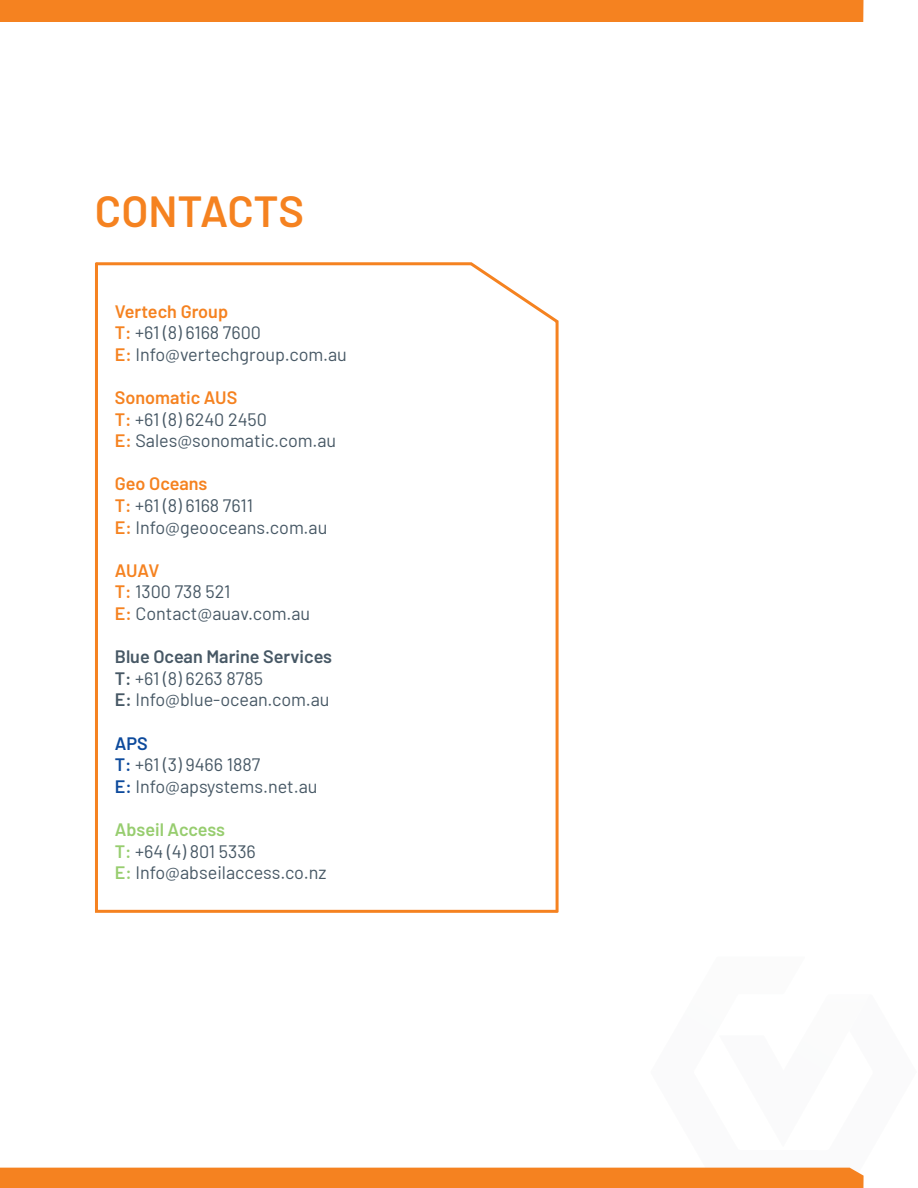
<style>
.page{position:relative;width:918px;height:1188px;background:#fff}
.page>*{position:absolute;margin:0;border:0;box-sizing:border-box;transform-origin:0 0}
.t1{font:600 43.5px "Barlow";letter-spacing:-.005em;color:#f58220}
.t2{font:18px "Barlow";color:#475865}
.t3{font:600 18px "Barlow";color:#f58220}
.t4{font:600 18px "Barlow";color:#475865}
.t5{font:600 18px "Barlow";letter-spacing:-.005em;color:#97cd6f}
.t6{font:600 18px "Barlow";color:#0d4a9c}
.s1{font-weight:600;color:#f58220}
.s2{font-weight:600}
.s3{font-weight:600;color:#0d4a9c}
.s4{font-weight:600;color:#97cd6f}
</style>
<div class="page">
<svg style="left:95px;top:262px;width:464px;height:651px"></svg>
<div style="left:0;top:1167px;width:864px;height:21px;background:#f58220"></div>
<div style="left:0;top:0;width:864px;height:22px;background:#f58220"></div>
<p class="t1" style="left:95px;top:179px;width:211px">CONTACTS</p>
<p class="t3" style="left:115px;top:298px;width:115px">Vertech Group</p>
<p class="t2" style="left:115px;top:320px;width:148px"><span class="s1">T:</span> +61 (8) 6168 7600</p>
<p class="t2" style="left:115px;top:341px;width:234px"><span class="s1">E:</span> Info@vertechgroup.com.au</p>
<p class="t3" style="left:115px;top:384px;width:124px">Sonomatic AUS</p>
<p class="t2" style="left:115px;top:406px;width:154px"><span class="s1">T:</span> +61 (8) 6240 2450</p>
<p class="t2" style="left:115px;top:428px;width:223px"><span class="s1">E:</span> Sales@sonomatic.com.au</p>
<p class="t3" style="left:115px;top:471px;width:94px">Geo Oceans</p>
<p class="t2" style="left:115px;top:493px;width:140px"><span class="s1">T:</span> +61 (8) 6168 7611</p>
<p class="t2" style="left:115px;top:514px;width:214px"><span class="s1">E:</span> Info@geooceans.com.au</p>
<p class="t3" style="left:115px;top:557px;width:46px">AUAV</p>
<p class="t2" style="left:115px;top:579px;width:117px"><span class="s1">T:</span> 1300 738 521</p>
<p class="t2" style="left:115px;top:601px;width:197px"><span class="s1">E:</span> Contact@auav.com.au</p>
<p class="t4" style="left:115px;top:644px;width:219px">Blue Ocean Marine Services</p>
<p class="t2" style="left:115px;top:665px;width:150px"><span class="s2">T:</span> +61 (8) 6263 8785</p>
<p class="t2" style="left:115px;top:687px;width:216px"><span class="s2">E:</span> Info@blue-ocean.com.au</p>
<p class="t6" style="left:115px;top:730px;width:35px">APS</p>
<p class="t2" style="left:115px;top:752px;width:147px"><span class="s3">T:</span> +61 (3) 9466 1887</p>
<p class="t2" style="left:115px;top:773px;width:204px"><span class="s3">E:</span> Info@apsystems.net.au</p>
<p class="t5" style="left:115px;top:816px;width:112px">Abseil Access</p>
<p class="t2" style="left:115px;top:838px;width:143px"><span class="s4">T:</span> +64 (4) 801 5336</p>
<p class="t2" style="left:115px;top:860px;width:213px"><span class="s4">E:</span> Info@abseilaccess.co.nz</p>
</div>
